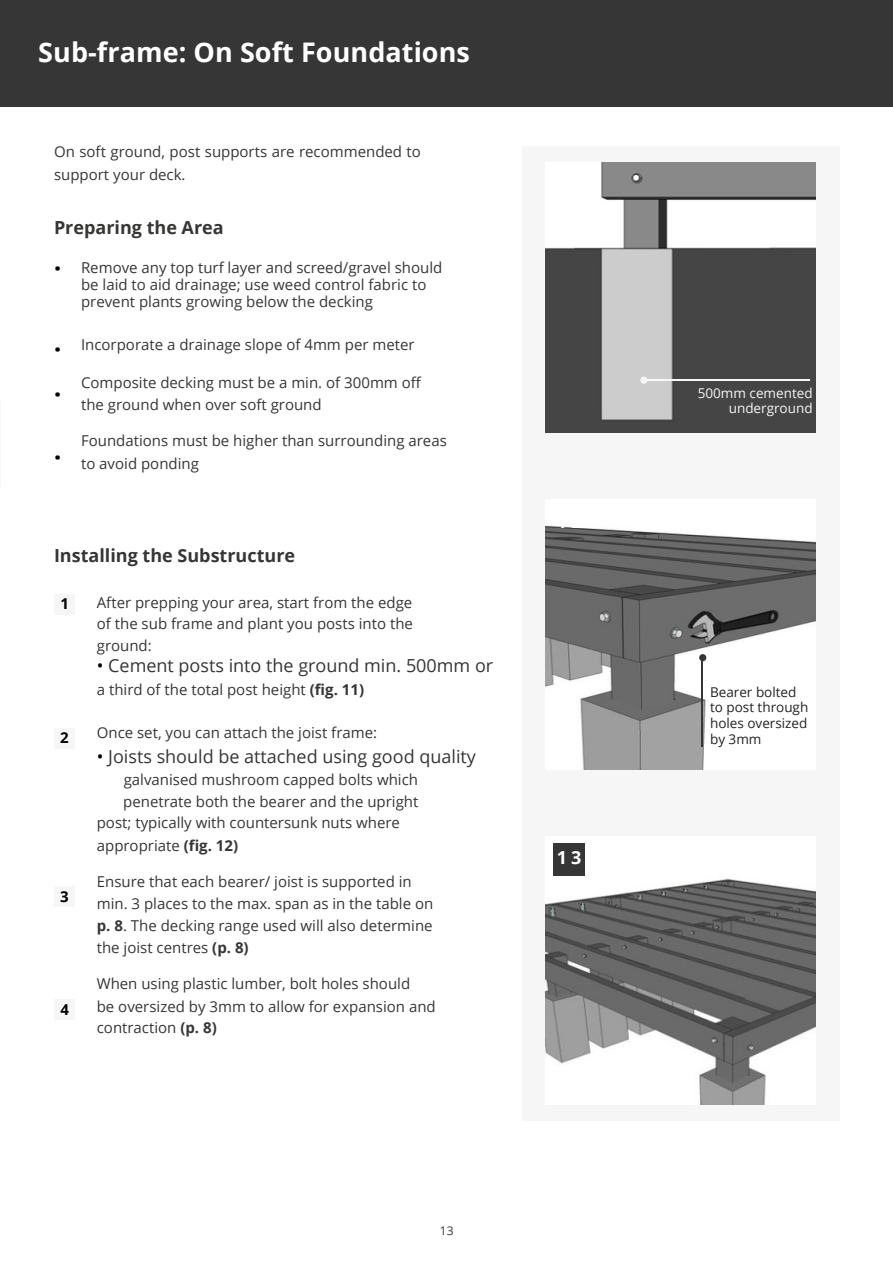
<style>
.page{position:relative;width:893px;height:1264px;background:#fff}
.page>*{position:absolute;margin:0;border:0;box-sizing:border-box;transform-origin:0 0}
.t1{font:700 27px "Open Sans";color:#fff}
.t2{font:18px "Open Sans";color:#363636}
.t3{font:700 18px "Open Sans";color:#363636}
.t4{font:700 18px "Open Sans";color:#363635}
.t5{font:700 18px "Open Sans";color:#fff}
.t6{font:18px "IBM Plex Sans";color:#000}
.t7{font:15px/22.5px "Open Sans";color:#363636}
.t8{font:700 15px "Open Sans";color:#000}
.t9{font:13.5px/15.8px "Open Sans";color:#232323}
.t10{font:13.5px/15.8px "Open Sans";color:#f7f6f5;text-align:right}
.t11{font:12px "Open Sans";color:#363636}
.s1{color:#000}
.s2{font-weight:700}
</style>
<div class="page">
<hr style="left:0;top:399px;width:1px;height:87px;background:#f7f6f5">
<div style="left:1px;top:0;width:891px;height:106px;background:#363636"></div>
<div style="left:521px;top:147px;width:318px;height:973px;background:#f6f6f6"></div>
<img style="left:545px;top:162px;width:270px;height:270px">
<img style="left:545px;top:525px;width:270px;height:244px">
<img style="left:545px;top:875px;width:270px;height:229px">
<div style="left:54px;top:728px;width:21px;height:20px;background:#f6f6f6"></div>
<div style="left:54px;top:886px;width:21px;height:21px;background:#f6f6f6"></div>
<div style="left:54px;top:594px;width:21px;height:21px;background:#f6f6f6"></div>
<div style="left:54px;top:999px;width:21px;height:21px;background:#f6f6f6"></div>
<div style="left:553px;top:843px;width:32px;height:32px;background:#363636"></div>
<hr style="left:644px;top:379px;width:165px;height:2px;background:#f6f6f6">
<div style="left:640px;top:376px;width:7px;height:8px;background:#f6f6f6;border-radius:50%"></div>
<hr style="left:701px;top:657px;width:1px;height:89px;background:#363636">
<div style="left:699px;top:654px;width:7px;height:7px;background:#363636;border-radius:50%"></div>
<p class="t1" style="left:38px;top:33px;width:433px">Sub-frame: On Soft Foundations</p>
<p class="t7" style="left:54px;top:140px;width:368px">On soft ground, post supports are recommended to support your deck.</p>
<p class="t4" style="left:54px;top:215px;width:171px">Preparing the Area</p>
<p class="t6" style="left:54px;top:256px;width:9px">•</p>
<p class="t6" style="left:54px;top:337px;width:9px">•</p>
<p class="t6" style="left:54px;top:382px;width:9px">•</p>
<p class="t6" style="left:54px;top:445px;width:9px">•</p>
<p class="t7" style="left:81px;top:258px;width:363px;line-height:16.8px">Remove any top turf layer and screed/gravel should be laid to aid drainage; use weed control fabric to prevent plants growing below the decking</p>
<p class="t7" style="left:81px;top:333px;width:335px">Incorporate a drainage slope of 4mm per meter</p>
<p class="t7" style="left:81px;top:370px;width:341px">Composite decking must be a min. of 300mm off the ground when over soft ground</p>
<p class="t7" style="left:81px;top:429px;width:367px">Foundations must be higher than surrounding areas to avoid ponding</p>
<p class="t3" style="left:54px;top:542px;width:242px">Installing the Substructure</p>
<p class="t8" style="left:60px;top:593px;width:10px">1</p>
<h2 class="t8" style="left:60px;top:727px;width:10px">2</h2>
<p class="t8" style="left:60px;top:885px;width:10px">3</p>
<p class="t8" style="left:60px;top:998px;width:10px">4</p>
<h4 class="t7" style="left:97px;top:591px;width:318px;line-height:21.3px;text-align:justify">After prepping your area, start from the edge of the sub frame and plant you posts into the ground:</h4>
<h4 class="t2" style="left:97px;top:652px;width:398px"><span class="s1">•</span> Cement posts into the ground min. 500mm or</h4>
<h4 class="t7" style="left:97px;top:677px;width:269px">a third of the total post height <span class="s2">(fig. 11)</span></h4>
<h3 class="t7" style="left:97px;top:721px;width:282px">Once set, you can attach the joist frame:</h3>
<h3 class="t2" style="left:97px;top:744px;width:380px"><span class="s1">•</span> Joists should be attached using good quality</h3>
<h3 class="t7" style="left:124px;top:767px;width:296px">galvanised mushroom capped bolts which</h3>
<h3 class="t7" style="left:123px;top:790px;width:296px">penetrate both the bearer and the upright</h3>
<h3 class="t7" style="left:97px;top:811px;width:305px">post; typically with countersunk nuts where</h3>
<h3 class="t7" style="left:97px;top:833px;width:143px">appropriate <span class="s2">(fig. 12)</span></h3>
<h4 class="t7" style="left:97px;top:870px;width:338px">Ensure that each bearer/ joist is supported in min. 3 places to the max. span as in the table on <span class="s2">p. 8</span>. The decking range used will also determine the joist centres <span class="s2">(p. 8)</span></h4>
<h4 class="t7" style="left:97px;top:972px;width:340px">When using plastic lumber, bolt holes should<br>be oversized by 3mm to allow for expansion and</h4>
<h4 class="t7" style="left:97px;top:1016px;width:121px">contraction <span class="s2">(p. 8)</span></h4>
<h4 class="t5" style="left:557px;top:508px;width:26px">12</h4>
<h4 class="t5" style="left:556px;top:845px;width:26px">13</h4>
<h2 class="t11" style="left:440px;top:1222px;width:15px">13</h2>
<p class="t10" style="left:697px;top:384px;width:116px">500mm cemented underground</p>
<p class="t9" style="left:710px;top:683px;width:100px">Bearer bolted to post through holes oversized by 3mm</p>
</div>
